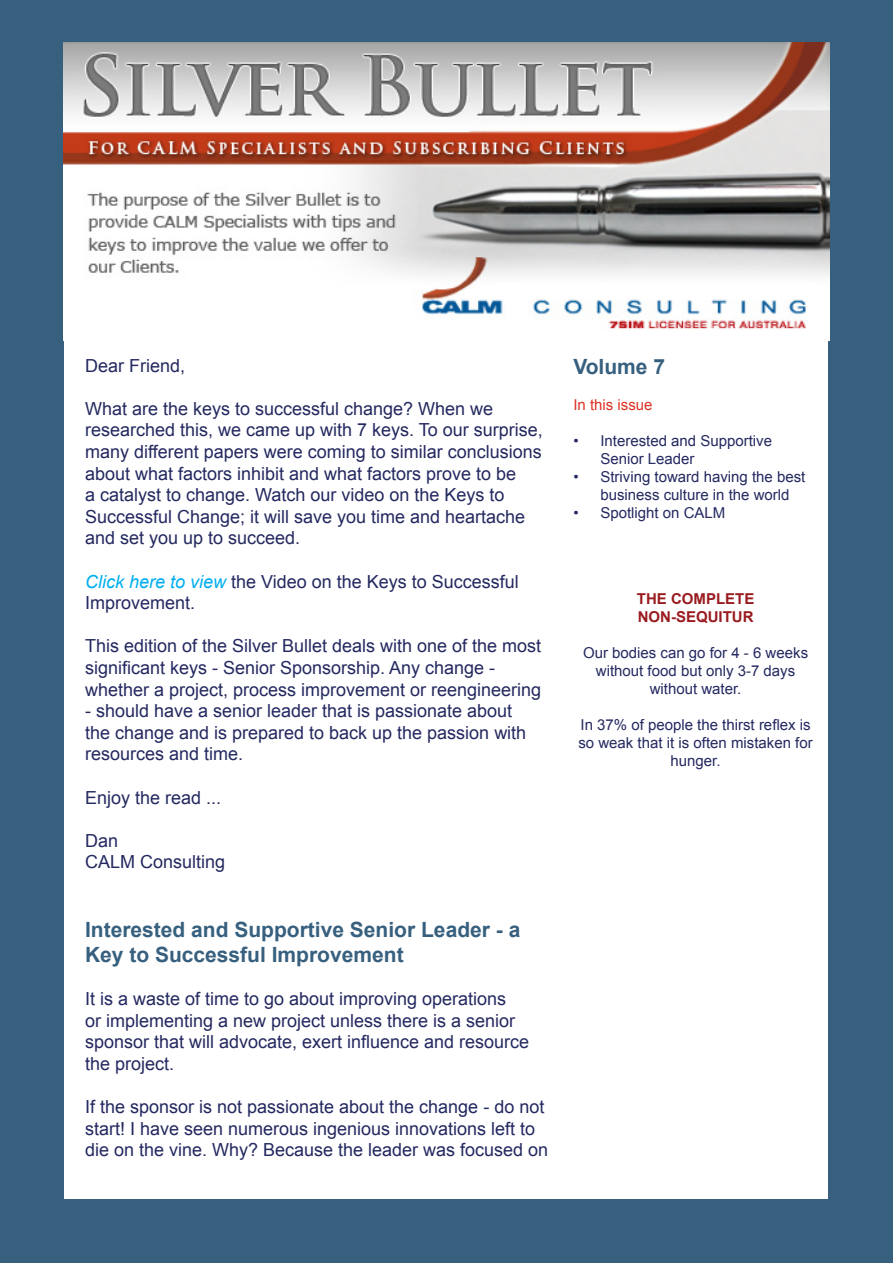
<style>
.page{position:relative;width:893px;height:1263px;background:#fff}
.page>*{position:absolute;margin:0;border:0;box-sizing:border-box;transform-origin:0 0}
.t1{font:700 21px/25.2px "Arial";color:#37607f}
.t2{font:18px/21.6px "Arial";color:#242960}
.t3{font:15px/18px "Arial";color:#242960}
.t4{font:700 15px "Arial";color:#991b1f}
.t5{font:15px "Arial";color:#db3226}
.s1{font-style:italic;color:#00aeef}
</style>
<div class="page">
<hr style="left:892px;top:0;width:1px;height:1263px;background:#37607f">
<div style="left:1px;top:1px;width:891px;height:1261px;background:#37607f"></div>
<div style="left:65px;top:329px;width:763px;height:869px;background:#fff"></div>
<img style="left:64px;top:43px;width:765px;height:298px">
<p class="t2" style="left:85px;top:355px;width:102px">Dear Friend,</p>
<p class="t2" style="left:85px;top:398px;width:459px">What are the keys to successful change? When we researched this, we came up with 7 keys. To our surprise, many different papers were coming to similar conclusions about what factors inhibit and what factors prove to be<br>a catalyst to change. Watch our video on the Keys to Successful Change; it will save you time and heartache and set you up to succeed.</p>
<p class="t2" style="left:85px;top:571px;width:435px"><span class="s1">Click here to view</span> the Video on the Keys to Successful<br>Improvement.</p>
<p class="t2" style="left:85px;top:635px;width:458px">This edition of the Silver Bullet deals with one of the most significant keys - Senior Sponsorship. Any change - whether a project, process improvement or reengineering</p>
<p class="t2" style="left:85px;top:700px;width:443px">- should have a senior leader that is passionate about the change and is prepared to back up the passion with resources and time.</p>
<p class="t2" style="left:85px;top:787px;width:138px">Enjoy the read ...</p>
<p class="t2" style="left:85px;top:830px;width:35px">Dan</p>
<p class="t2" style="left:85px;top:851px;width:142px">CALM Consulting</p>
<p class="t1" style="left:85px;top:917px;width:437px">Interested and Supportive Senior Leader - a<br>Key to Successful Improvement</p>
<p class="t2" style="left:85px;top:988px;width:446px">It is a waste of time to go about improving operations<br>or implementing a new project unless there is a senior sponsor that will advocate, exert influence and resource the project.</p>
<p class="t2" style="left:85px;top:1096px;width:465px">If the sponsor is not passionate about the change - do not start! I have seen numerous ingenious innovations left to die on the vine. Why? Because the leader was focused on</p>
<p class="t1" style="left:573px;top:355px;width:93px">Volume 7</p>
<p class="t5" style="left:573px;top:395px;width:81px">In this issue</p>
<p class="t3" style="left:600px;top:432px;width:173px">Interested and Supportive<br>Senior Leader</p>
<p class="t3" style="left:600px;top:468px;width:207px">Striving toward having the best business culture in the world</p>
<p class="t3" style="left:600px;top:504px;width:127px">Spotlight on CALM</p>
<p class="t3" style="left:573px;top:432px;width:7px">•</p>
<p class="t3" style="left:573px;top:468px;width:7px">•</p>
<p class="t3" style="left:573px;top:504px;width:7px">•</p>
<p class="t4" style="left:637px;top:589px;width:119px">THE COMPLETE</p>
<p class="t4" style="left:638px;top:607px;width:117px">NON-SEQUITUR</p>
<p class="t3" style="left:583px;top:644px;width:227px;text-align:center">Our bodies can go for 4 - 6 weeks without food but only 3-7 days without water.</p>
<p class="t3" style="left:578px;top:716px;width:236px;text-align:center">In 37% of people the thirst reflex is so weak that it is often mistaken for hunger.</p>
</div>
